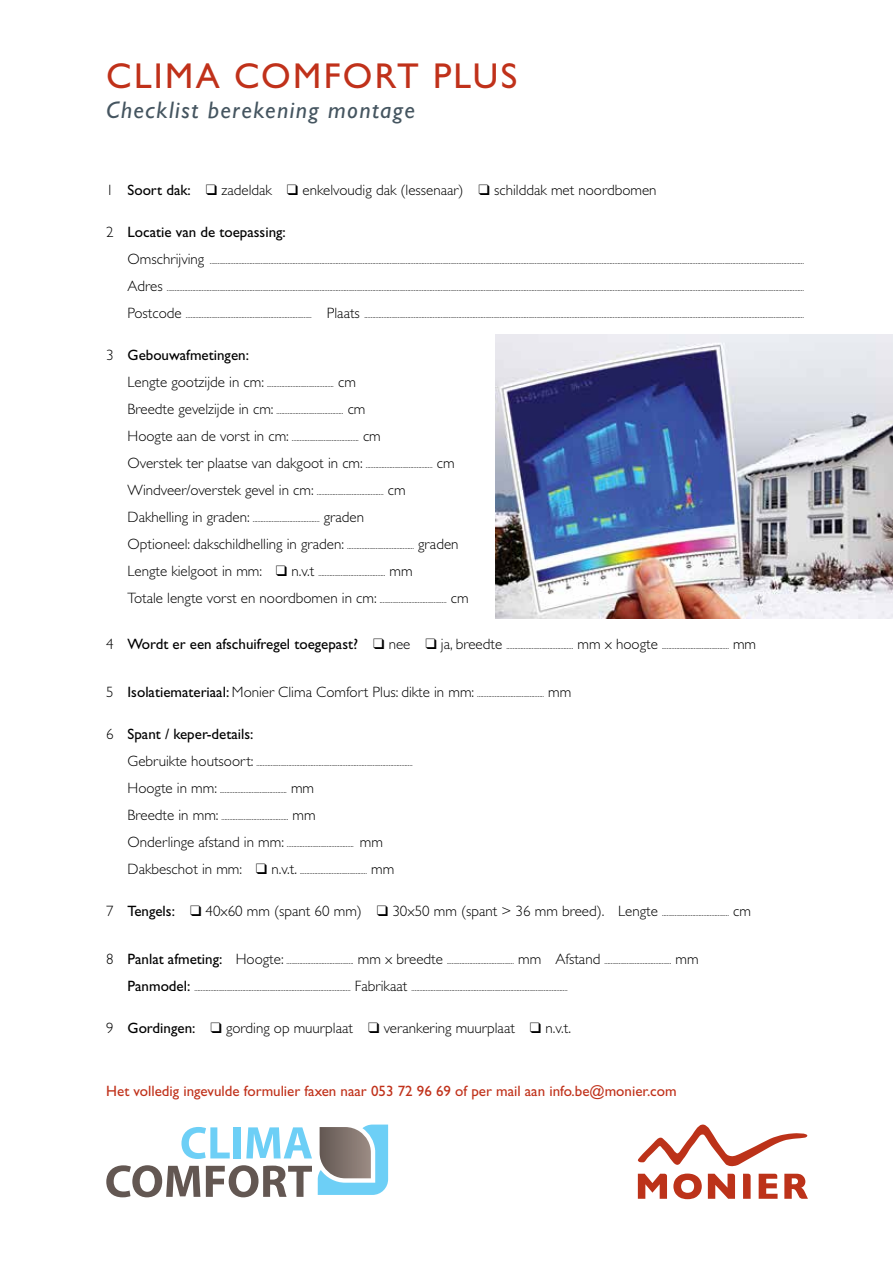
<style>
.page{position:relative;width:893px;height:1263px;background:#fff}
.page>*{position:absolute;margin:0;border:0;box-sizing:border-box;transform-origin:0 0}
.t1{font:36px "Gill Sans Std";letter-spacing:.065em;color:#c0311a}
.t2{font:italic 24px "Gill Sans Std";letter-spacing:.06em;color:#455560}
.t3{font:300 15px "Gill Sans Std";color:#000}
.t4{font:15px "Gill Sans Std";color:#c0311a}
.t5{font:15px "Gill Sans Std";color:#000}
.t6{font:300 9px "Gill Sans Std";color:#000}
.s1{font-weight:400}
.s2{font-weight:300}
.s3{font-size:15px}
.s4{font-weight:400;font-size:15px}
.s5{font-size:9px}
</style>
<div class="page">
<svg style="left:673px;top:1173px;width:29px;height:26px"></svg>
<svg style="left:708px;top:1174px;width:27px;height:25px"></svg>
<svg style="left:743px;top:1174px;width:8px;height:25px"></svg>
<svg style="left:638px;top:1174px;width:29px;height:25px"></svg>
<svg style="left:759px;top:1174px;width:19px;height:25px"></svg>
<svg style="left:784px;top:1174px;width:24px;height:25px"></svg>
<svg style="left:638px;top:1124px;width:169px;height:42px"></svg>
<svg style="left:181px;top:1127px;width:49px;height:32px"></svg>
<div style="left:234px;top:1127px;width:7px;height:31px;background:#6dcff6"></div>
<svg style="left:246px;top:1127px;width:66px;height:31px"></svg>
<svg style="left:106px;top:1165px;width:94px;height:32px"></svg>
<svg style="left:206px;top:1165px;width:106px;height:32px"></svg>
<svg style="left:318px;top:1124px;width:70px;height:71px;background:#8daab6"></svg>
<img style="left:495px;top:335px;width:398px;height:283px">
<h1 class="t1" style="left:106px;top:56px;width:413px">CLIMA COMFORT PLUS</h1>
<h2 class="t2" style="left:106px;top:97px;width:310px">Checklist berekening montage</h2>
<h3 class="t3" style="left:106px;top:181px;width:552px">1 <span class="s1">Soort dak:</span> ❑ zadeldak ❑ enkelvoudig dak (lessenaar) ❑ schilddak met noordbomen</h3>
<h3 class="t5" style="left:106px;top:223px;width:181px"><span class="s2">2</span> Locatie van de toepassing:</h3>
<p class="t6" style="left:128px;top:255px;width:678px"><span class="s3">Omschrijving</span> .....................................................................................................................................................................................................................................................................................................................................................................................</p>
<p class="t6" style="left:128px;top:282px;width:678px"><span class="s3">Adres</span> ................................................................................................................................................................................................................................................................................................................................................................................................................</p>
<p class="t6" style="left:128px;top:309px;width:678px"><span class="s3">Postcode</span> ............................................................................... <span class="s3">Plaats</span> ....................................................................................................................................................................................................................................................................................</p>
<h3 class="t5" style="left:106px;top:346px;width:144px"><span class="s2">3</span> Gebouwafmetingen:</h3>
<p class="t6" style="left:128px;top:378px;width:230px"><span class="s3">Lengte gootzijde in cm:</span> .......................................... <span class="s3">cm</span></p>
<p class="t6" style="left:128px;top:405px;width:239px"><span class="s3">Breedte gevelzijde in cm:</span> .......................................... <span class="s3">cm</span></p>
<p class="t6" style="left:128px;top:432px;width:255px"><span class="s3">Hoogte aan de vorst in cm:</span> .......................................... <span class="s3">cm</span></p>
<p class="t6" style="left:128px;top:459px;width:329px"><span class="s3">Overstek ter plaatse van dakgoot in cm:</span> .......................................... <span class="s3">cm</span></p>
<p class="t6" style="left:128px;top:486px;width:280px"><span class="s3">Windveer/overstek gevel in cm:</span> .......................................... <span class="s3">cm</span></p>
<p class="t6" style="left:128px;top:513px;width:238px"><span class="s3">Dakhelling in graden:</span> .......................................... <span class="s3">graden</span></p>
<p class="t6" style="left:128px;top:540px;width:332px"><span class="s3">Optioneel: dakschildhelling in graden:</span> .......................................... <span class="s3">graden</span></p>
<p class="t6" style="left:128px;top:567px;width:287px"><span class="s3">Lengte kielgoot in mm:</span> ❑ <span class="s3">n.v.t</span> .......................................... <span class="s3">mm</span></p>
<p class="t6" style="left:128px;top:594px;width:342px"><span class="s3">Totale lengte vorst en noordbomen in cm:</span> .......................................... <span class="s3">cm</span></p>
<p class="t6" style="left:106px;top:641px;width:651px"><span class="s3">4</span> <span class="s4">Wordt er een afschuifregel toegepast?</span> ❑ <span class="s3">nee</span> ❑ <span class="s3">ja, breedte</span> .......................................... <span class="s3">mm x hoogte</span> .......................................... <span class="s3">mm</span></p>
<p class="t6" style="left:106px;top:689px;width:467px"><span class="s3">5</span> <span class="s4">Isolatiemateriaal:</span> <span class="s3">Monier Clima Comfort Plus: dikte in mm:</span> .......................................... <span class="s3">mm</span></p>
<h3 class="t5" style="left:106px;top:725px;width:149px"><span class="s2">6</span> Spant / keper-details:</h3>
<p class="t6" style="left:128px;top:758px;width:287px"><span class="s3">Gebruikte houtsoort:</span> ..................................................................................................</p>
<p class="t6" style="left:128px;top:785px;width:188px"><span class="s3">Hoogte in mm:</span> .......................................... <span class="s3">mm</span></p>
<p class="t6" style="left:128px;top:812px;width:190px"><span class="s3">Breedte in mm:</span> .......................................... <span class="s3">mm</span></p>
<p class="t6" style="left:128px;top:839px;width:257px"><span class="s3">Onderlinge afstand in mm:</span> .......................................... <span class="s3">mm</span></p>
<p class="t6" style="left:128px;top:866px;width:268px"><span class="s3">Dakbeschot in mm:</span> ❑ <span class="s3">n.v.t.</span> .......................................... <span class="s3">mm</span></p>
<h3 class="t3" style="left:106px;top:903px;width:646px">7 <span class="s1">Tengels:</span> ❑ 40x60 mm (spant 60 mm) ❑ 30x50 mm (spant &gt; 36 mm breed). Lengte <span class="s5">..........................................</span> cm</h3>
<p class="t6" style="left:106px;top:956px;width:594px"><span class="s3">8</span> <span class="s4">Panlat afmeting:</span> <span class="s3">Hoogte:</span> .......................................... <span class="s3">mm x breedte</span> .......................................... <span class="s3">mm Afstand</span> .......................................... <span class="s3">mm</span></p>
<p class="t6" style="left:128px;top:983px;width:442px"><span class="s4">Panmodel:</span> .................................................................................................. <span class="s3">Fabrikaat</span> ..................................................................................................</p>
<h3 class="t3" style="left:106px;top:1020px;width:466px">9 <span class="s1">Gordingen:</span> ❑ gording op muurplaat ❑ verankering muurplaat ❑ n.v.t.</h3>
<h3 class="t4" style="left:106px;top:1082px;width:572px">Het volledig ingevulde formulier faxen naar 053 72 96 69 of per mail aan info.be@monier.com</h3>
</div>
